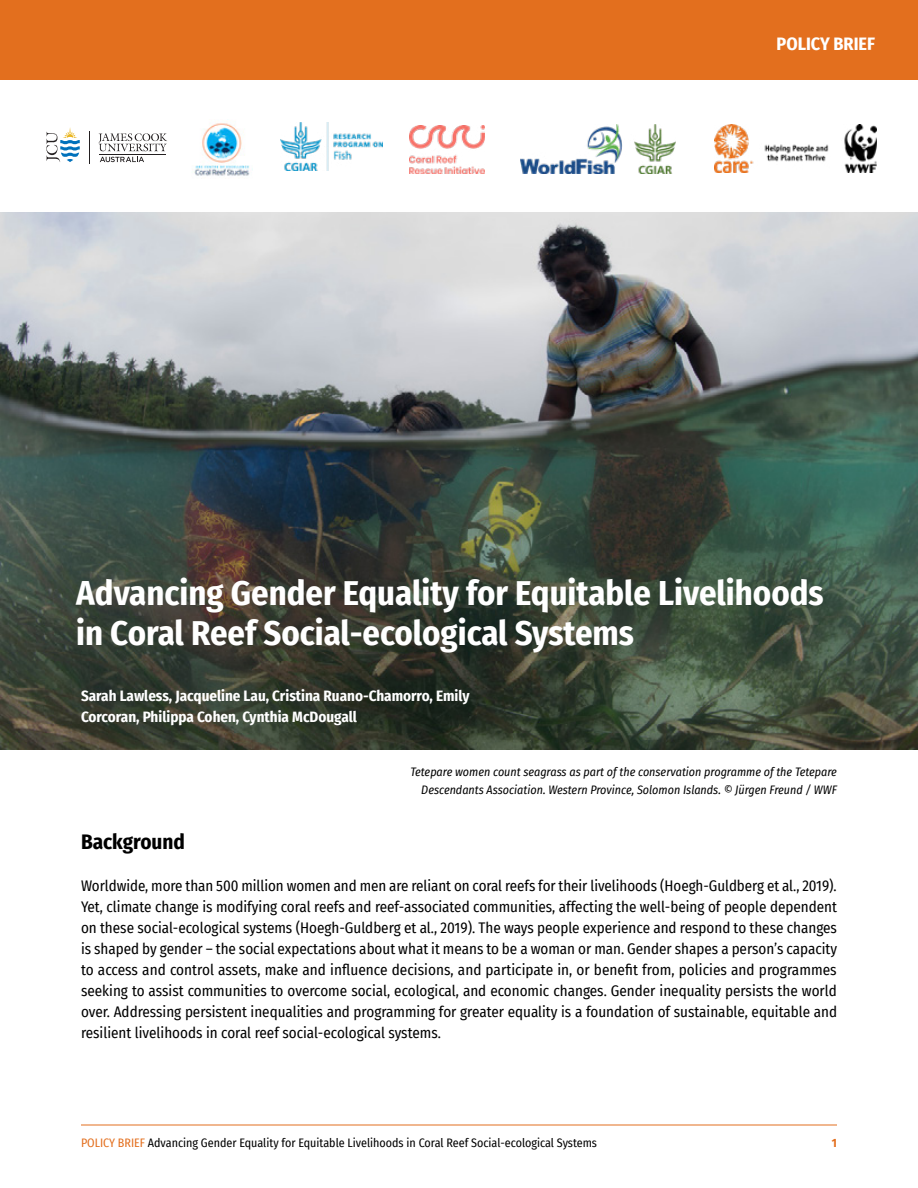
<style>
.page{position:relative;width:918px;height:1188px;background:#fff}
.page>*{position:absolute;margin:0;border:0;box-sizing:border-box;transform-origin:0 0}
.t1{font:700 34.5px/40.5px "Fira Sans Condensed";color:#fff}
.t2{font:700 21px "Fira Sans Condensed";color:#000}
.t3{font:700 18px "Fira Sans Condensed";color:#fff}
.t4{font:15px/21px "Fira Sans Condensed";color:#000;text-align:justify}
.t5{font:700 15px/21px "Fira Sans Condensed";color:#fff}
.t6{font:italic 12px/18px "Fira Sans Condensed";color:#000;text-align:right}
.t7{font:12px "Fira Sans Condensed";color:#000}
.t8{font:700 12px "Fira Sans Condensed";color:#e36f1e}
.s1{color:#e36f1e}
</style>
<div class="page">
<hr style="left:81px;top:1125px;width:756px;height:1px;background:#e36f1e">
<img style="left:0;top:212px;width:918px;height:537px">
<div style="left:0;top:0;width:918px;height:79px;background:#e36f1e"></div>
<img style="left:281px;top:123px;width:101px;height:48px">
<img style="left:410px;top:125px;width:74px;height:48px">
<img style="left:521px;top:125px;width:154px;height:48px">
<img style="left:194px;top:123px;width:59px;height:53px">
<svg style="left:46px;top:127px;width:34px;height:35px"></svg>
<hr style="left:89px;top:132px;width:1px;height:32px;background:#231f20">
<svg style="left:98px;top:133px;width:69px;height:18px"></svg>
<hr style="left:100px;top:154px;width:66px;height:1px;background:#231f20">
<svg style="left:100px;top:157px;width:44px;height:5px"></svg>
<img style="left:714px;top:125px;width:162px;height:48px">
<p class="t3" style="left:777px;top:29px;width:100px">POLICY BRIEF</p>
<h1 class="t1" style="left:76px;top:570px;width:749px">Advancing Gender Equality for Equitable Livelihoods in Coral Reef Social-ecological Systems</h1>
<p class="t5" style="left:81px;top:684px;width:390px">Sarah Lawless, Jacqueline Lau, Cristina Ruano-Chamorro, Emily<br>Corcoran, Philippa Cohen, Cynthia McDougall</p>
<p class="t6" style="left:410px;top:762px;width:428px">Tetepare women count seagrass as part of the conservation programme of the Tetepare<br>Descendants Association. Western Province, Solomon Islands. © Jürgen Freund / WWF</p>
<h2 class="t2" style="left:81px;top:824px;width:105px">Background</h2>
<p class="t4" style="left:81px;top:875px;width:758px">Worldwide, more than 500 million women and men are reliant on coral reefs for their livelihoods (Hoegh-Guldberg et al., 2019).<br>Yet, climate change is modifying coral reefs and reef-associated communities, affecting the well-being of people dependent on these social-ecological systems (Hoegh-Guldberg et al., 2019). The ways people experience and respond to these changes is shaped by gender – the social expectations about what it means to be a woman or man. Gender shapes a person’s capacity to access and control assets, make and influence decisions, and participate in, or benefit from, policies and programmes seeking to assist communities to overcome social, ecological, and economic changes. Gender inequality persists the world over. Addressing persistent inequalities and programming for greater equality is a foundation of sustainable, equitable and resilient livelihoods in coral reef social-ecological systems.</p>
<p class="t7" style="left:81px;top:1134px;width:518px"><span class="s1">POLICY BRIEF</span> Advancing Gender Equality for Equitable Livelihoods in Coral Reef Social-ecological Systems</p>
<p class="t8" style="left:832px;top:1132px;width:7px">1</p>
</div>
